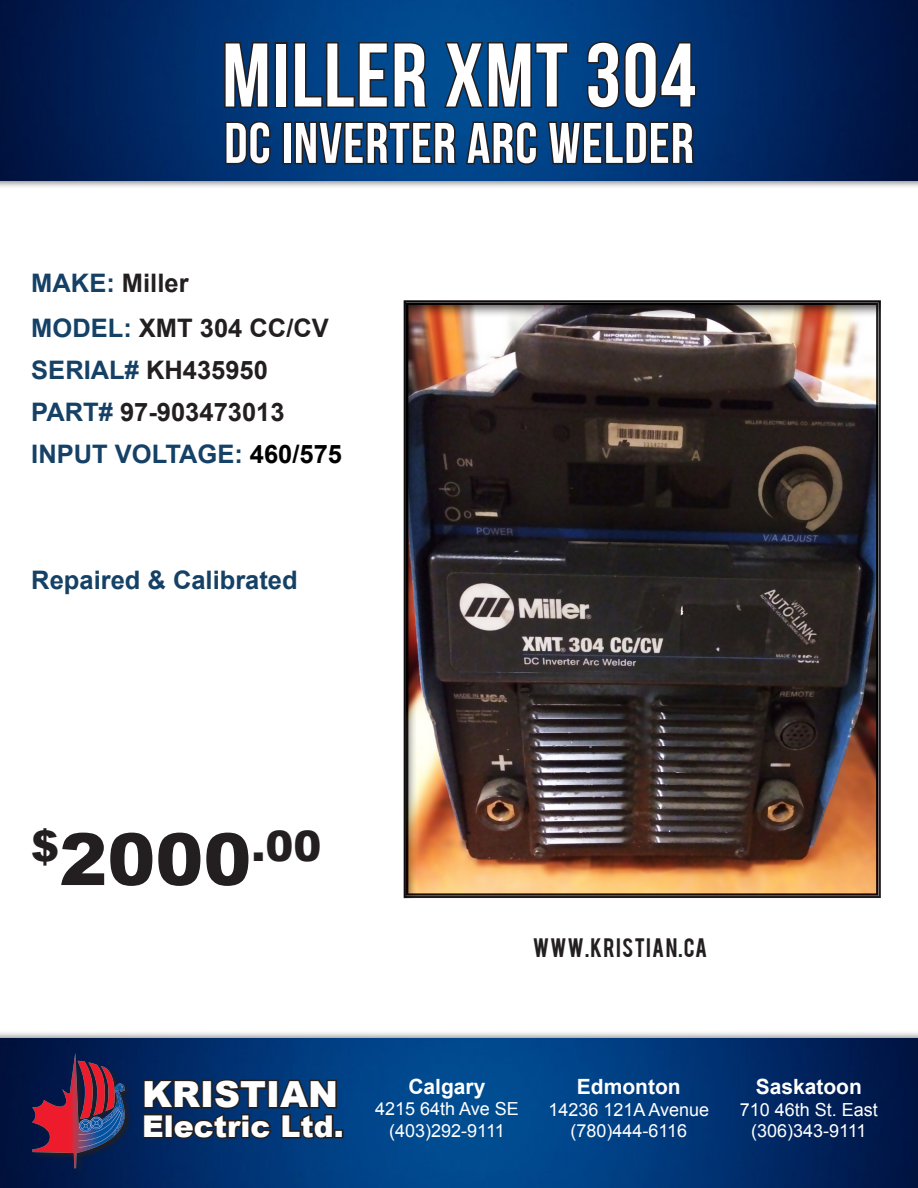
<style>
.page{position:relative;width:918px;height:1188px;background:#fff}
.page>*{position:absolute;margin:0;border:0;box-sizing:border-box;transform-origin:0 0}
.t1{font:90px "Bebas Neue";letter-spacing:.02em;color:#fff}
.t2{font:57px "Bebas Neue";letter-spacing:.02em;color:#fff}
.t3{font:900 42px "Arial";color:#231f20}
.t4{font:900 36px "Arial";color:#fff}
.t5{font:900 30px "Arial";color:#fff}
.t6{font:700 25.5px "Arial";color:#231f20}
.t7{font:700 25.5px "Arial";color:#154166}
.t8{font:700 21px "Arial";color:#fff}
.t9{font:21px "Bebas";letter-spacing:.055em;color:#231f20}
.t10{font:18px "Arial";color:#fff}
.s1{color:#154166}
.s2{color:#000}
.s3{font-size:72px}
</style>
<div class="page">
<div style="left:0;top:1030px;width:918px;height:158px;background:#231f20;opacity:.75"></div>
<img style="left:0;top:1038px;width:918px;height:150px">
<div style="left:31px;top:1053px;width:102px;height:123px;background:linear-gradient(to right,#011342,#012259)"></div>
<img style="left:16px;top:1050px;width:126px;height:121px">
<svg style="left:141px;top:1077px;width:198px;height:64px;background:#0e2a50"></svg>
<div style="left:334px;top:1129px;width:10px;height:9px;border:3px solid #231f20"></div>
<div style="left:0;top:0;width:918px;height:189px;background:#231f20;opacity:.75"></div>
<img style="left:0;top:0;width:918px;height:181px">
<svg style="left:223px;top:40px;width:47px;height:70px;background:#0e2d55"></svg>
<div style="left:275px;top:42px;width:13px;height:66px;border:3px solid #231f20"></div>
<svg style="left:292px;top:40px;width:137px;height:70px;background:#0a3b6d"></svg>
<svg style="left:442px;top:40px;width:128px;height:70px;background:#0a3d6e"></svg>
<svg style="left:585px;top:40px;width:113px;height:70px;background:#0a3262"></svg>
<svg style="left:224px;top:120px;width:48px;height:46px;background:#102b4f"></svg>
<div style="left:283px;top:121px;width:9px;height:43px;border:3px solid #231f20"></div>
<svg style="left:293px;top:120px;width:246px;height:47px;background:#0e355d"></svg>
<svg style="left:546px;top:120px;width:151px;height:47px;background:#0f2e54"></svg>
<div style="left:401px;top:299px;width:481px;height:600px;background:#231f20;opacity:.75"></div>
<p class="t1" style="left:222px;top:26px;width:475px">MILLER XMT 304</p>
<p class="t2" style="left:224px;top:112px;width:471px">DC INVERTER ARC WELDER</p>
<p class="t6" style="left:31px;top:266px;width:159px"><span class="s1">MAKE:</span> Miller</p>
<p class="t6" style="left:31px;top:311px;width:299px"><span class="s1">MODEL:</span> XMT 304 CC/CV</p>
<p class="t6" style="left:31px;top:353px;width:238px"><span class="s1">SERIAL#</span> KH435950</p>
<p class="t6" style="left:31px;top:395px;width:255px"><span class="s1">PART#</span> 97-903473013</p>
<p class="t7" style="left:31px;top:437px;width:312px">INPUT VOLTAGE: <span class="s2">460/575</span></p>
<p class="t7" style="left:31px;top:563px;width:268px">Repaired &amp; Calibrated</p>
<p class="t3" style="left:31px;top:816px;width:292px">$<span class="s3">2000</span>.00</p>
<p class="t9" style="left:533px;top:933px;width:176px">WWW.KRISTIAN.CA</p>
<p class="t4" style="left:142px;top:1068px;width:197px">KRISTIAN</p>
<p class="t5" style="left:142px;top:1104px;width:203px">Electric Ltd.</p>
<p class="t8" style="left:408px;top:1072px;width:79px">Calgary</p>
<p class="t10" style="left:375px;top:1097px;width:145px">4215 64th Ave SE</p>
<p class="t10" style="left:389px;top:1119px;width:117px">(403)292-9111</p>
<p class="t8" style="left:577px;top:1073px;width:105px">Edmonton</p>
<p class="t10" style="left:548px;top:1098px;width:162px">14236 121A Avenue</p>
<p class="t10" style="left:570px;top:1119px;width:118px">(780)444-6116</p>
<p class="t8" style="left:756px;top:1073px;width:108px">Saskatoon</p>
<p class="t10" style="left:740px;top:1098px;width:140px">710 46th St. East</p>
<p class="t10" style="left:751px;top:1119px;width:117px">(306)343-9111</p>
</div>
